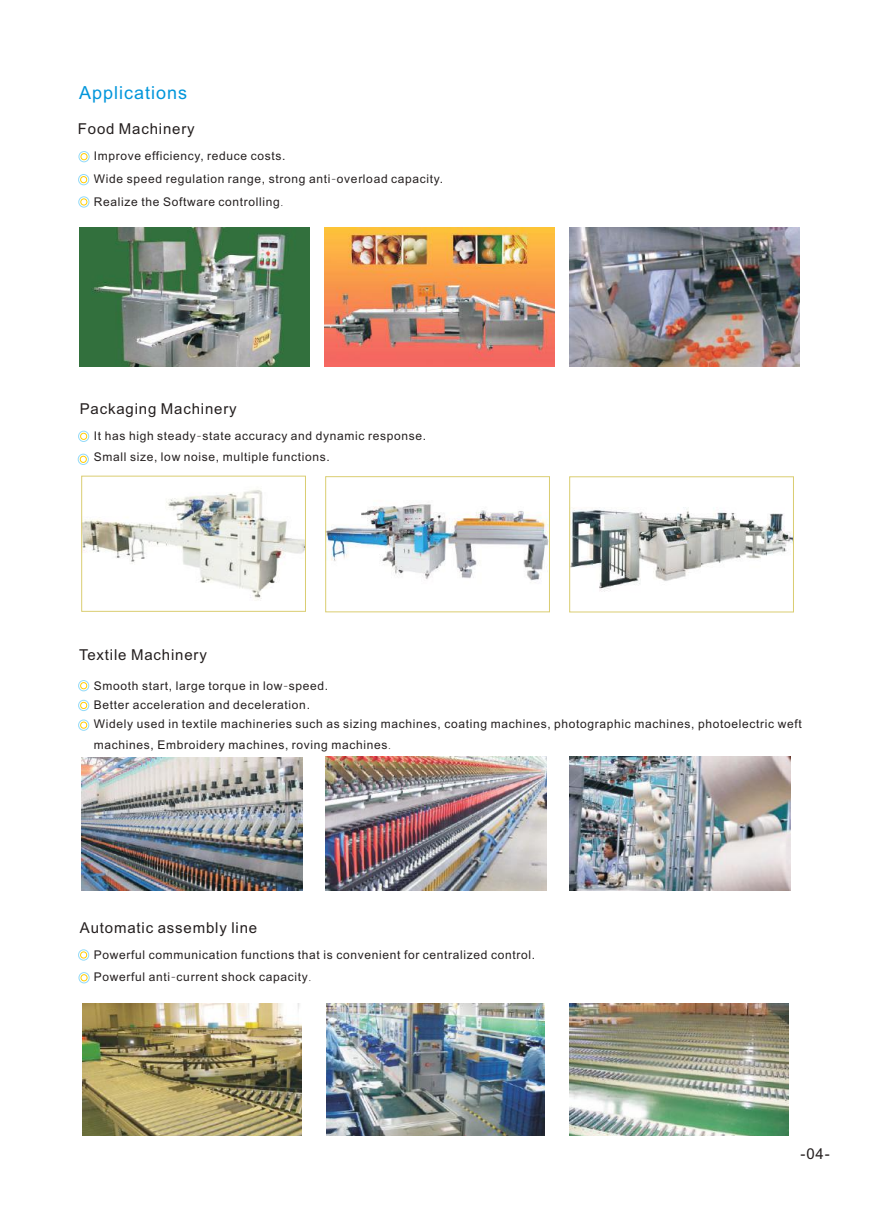
<style>
.page{position:relative;width:893px;height:1212px;background:#fff}
.page>*{position:absolute;margin:0;border:0;box-sizing:border-box;transform-origin:0 0}
.t1{font:18px "Arial";letter-spacing:.055em;color:#0096db}
.t2{font:15px "Arial";letter-spacing:.055em;color:#241f1f}
.t3{font:12px/22.5px "Arial";letter-spacing:.055em;color:#241f1f}
.s1{font-family:"Microsoft Ya Hei";font-weight:300}
</style>
<div class="page">
<img style="left:325px;top:228px;width:229px;height:139px">
<img style="left:80px;top:228px;width:230px;height:139px">
<img style="left:82px;top:1004px;width:219px;height:132px">
<img style="left:326px;top:1004px;width:219px;height:132px">
<img style="left:326px;top:756px;width:221px;height:134px">
<img style="left:82px;top:757px;width:221px;height:134px">
<img style="left:570px;top:756px;width:221px;height:134px">
<img style="left:570px;top:1004px;width:218px;height:132px">
<img style="left:570px;top:228px;width:229px;height:139px">
<img style="left:83px;top:490px;width:221px;height:110px">
<div style="left:81px;top:476px;width:225px;height:136px;border:1px solid #dacd71"></div>
<img style="left:327px;top:504px;width:221px;height:77px">
<div style="left:325px;top:476px;width:225px;height:136px;border:1px solid #dacd71"></div>
<img style="left:571px;top:507px;width:221px;height:85px">
<div style="left:569px;top:476px;width:225px;height:136px;border:1px solid #dacd71"></div>
<div style="left:79px;top:151px;width:11px;height:11px;border:1px solid #93daf8;border-radius:50%"></div>
<div style="left:81px;top:153px;width:7px;height:7px;border:1px solid #ffcd00;border-radius:50%"></div>
<div style="left:78px;top:174px;width:11px;height:11px;border:1px solid #93daf8;border-radius:50%"></div>
<div style="left:80px;top:176px;width:7px;height:7px;border:1px solid #ffcd00;border-radius:50%"></div>
<div style="left:78px;top:196px;width:11px;height:12px;border:1px solid #93daf8;border-radius:50%"></div>
<div style="left:80px;top:198px;width:7px;height:7px;border:1px solid #ffcd00;border-radius:50%"></div>
<div style="left:78px;top:431px;width:11px;height:11px;border:1px solid #93daf8;border-radius:50%"></div>
<div style="left:80px;top:433px;width:7px;height:7px;border:1px solid #ffcd00;border-radius:50%"></div>
<div style="left:78px;top:454px;width:11px;height:11px;border:1px solid #93daf8;border-radius:50%"></div>
<div style="left:80px;top:456px;width:7px;height:7px;border:1px solid #ffcd00;border-radius:50%"></div>
<div style="left:78px;top:680px;width:11px;height:11px;border:1px solid #93daf8;border-radius:50%"></div>
<div style="left:80px;top:682px;width:7px;height:7px;border:1px solid #ffcd00;border-radius:50%"></div>
<div style="left:78px;top:700px;width:11px;height:11px;border:1px solid #93daf8;border-radius:50%"></div>
<div style="left:80px;top:702px;width:7px;height:7px;border:1px solid #ffcd00;border-radius:50%"></div>
<div style="left:78px;top:719px;width:11px;height:12px;border:1px solid #93daf8;border-radius:50%"></div>
<div style="left:80px;top:722px;width:7px;height:7px;border:1px solid #ffcd00;border-radius:50%"></div>
<div style="left:78px;top:949px;width:11px;height:11px;border:1px solid #93daf8;border-radius:50%"></div>
<div style="left:80px;top:951px;width:7px;height:7px;border:1px solid #ffcd00;border-radius:50%"></div>
<div style="left:79px;top:972px;width:11px;height:11px;border:1px solid #93daf8;border-radius:50%"></div>
<div style="left:81px;top:974px;width:7px;height:7px;border:1px solid #ffcd00;border-radius:50%"></div>
<h1 class="t1" style="left:79px;top:86px;width:110px">Applications</h1>
<p class="t2" style="left:78px;top:123px;width:118px">Food Machinery</p>
<p class="t3" style="left:94px;top:146px;width:351px">Improve efficiency, reduce costs.<br>Wide speed regulation range, strong anti<span class="s1">-</span>overload capacity.<br>Realize the Software controlling<span class="s1">.</span></p>
<p class="t2" style="left:80px;top:403px;width:159px">Packaging Machinery</p>
<p class="t3" style="left:94px;top:427px;width:334px;line-height:21px">It has high steady<span class="s1">-</span>state accuracy and dynamic response.<br>Small size, low noise, multiple functions.</p>
<p class="t2" style="left:79px;top:649px;width:129px">Textile Machinery</p>
<p class="t3" style="left:94px;top:677px;width:709px;line-height:19.2px">Smooth start, large torque in low<span class="s1">-</span>speed.<br>Better acceleration and deceleration.<br>Widely used in textile machineries such as sizing machines, coating machines, photographic machines, photoelectric weft</p>
<p class="t3" style="left:94px;top:734px;width:299px">machines, Embroidery machines, roving machines<span class="s1">.</span></p>
<p class="t2" style="left:80px;top:922px;width:179px">Automatic assembly line</p>
<p class="t3" style="left:94px;top:945px;width:443px;line-height:22px">Powerful communication functions that is convenient for centralized control.<br>Powerful anti<span class="s1">-</span>current shock capacity<span class="s1">.</span></p>
<p class="t2" style="left:800px;top:1148px;width:31px">-04-</p>
</div>
